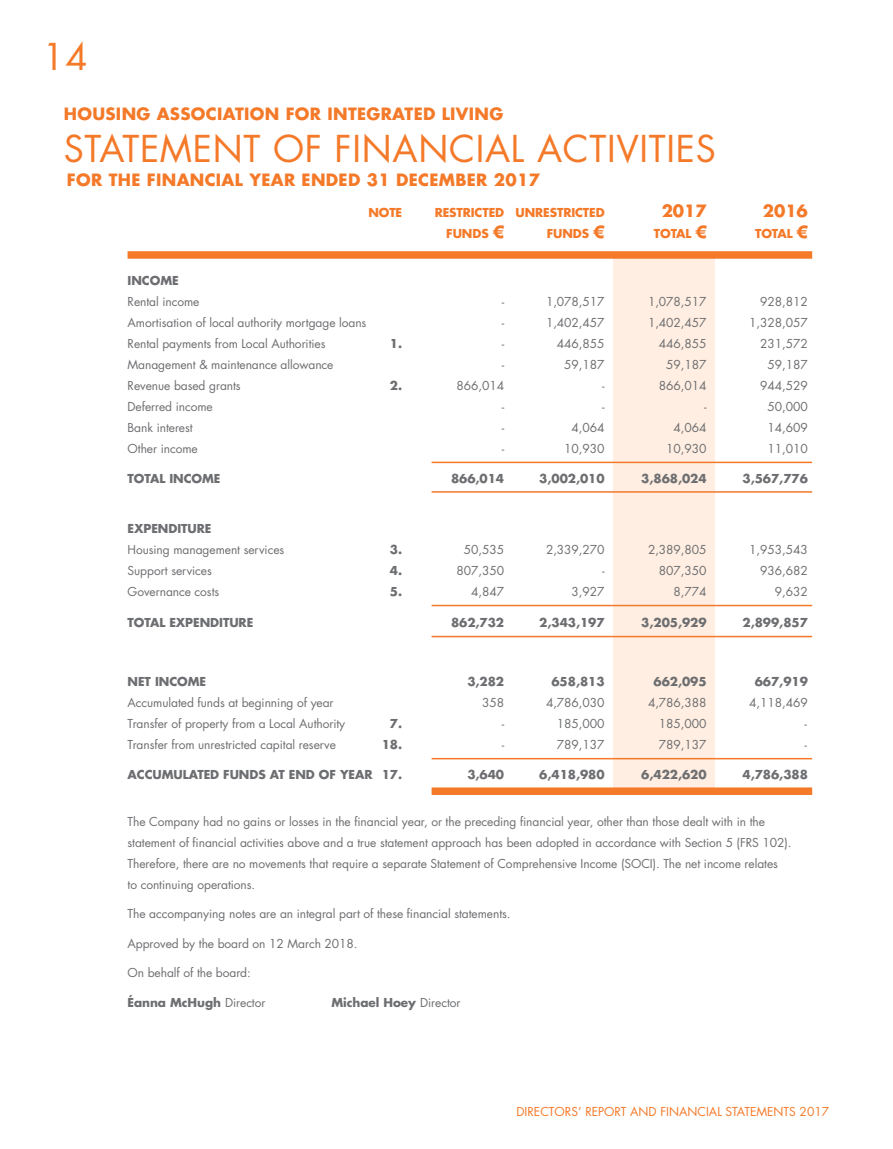
<style>
.page{position:relative;width:893px;height:1149px;background:#fff}
.page>*{position:absolute;margin:0;border:0;box-sizing:border-box;transform-origin:0 0}
.t1{font:36px "Futura LT";color:#f47929}
.t2{font:700 16.5px "Futura LT";letter-spacing:.02em;color:#f47929}
.t3{font:12px/21px "Futura LT";letter-spacing:-.005em;color:#6d6e71}
.t4{font:700 12px "Futura LT";letter-spacing:-.005em;color:#6d6e71}
.t5{font:700 12px "Futura LT";letter-spacing:-.01em;color:#f47929}
.t6{font:12px "Futura LT";color:#f47929}
.s1{font-size:16.5px}
.s2{font-size:12px}
.s3{font-weight:400}
</style>
<div class="page">
<div style="left:613px;top:255px;width:102px;height:535px;background:#ffeee1"></div>
<div style="left:128px;top:251px;width:684px;height:8px;background:#f47929"></div>
<hr style="left:432px;top:461px;width:380px;height:2px;background:#f47929">
<hr style="left:432px;top:491px;width:380px;height:1px;background:#f47929">
<hr style="left:432px;top:604px;width:380px;height:2px;background:#f47929">
<hr style="left:432px;top:635px;width:380px;height:2px;background:#f47929">
<hr style="left:432px;top:757px;width:380px;height:2px;background:#f47929">
<div style="left:432px;top:787px;width:380px;height:7px;background:#f47929"></div>
<h1 class="t1" style="left:43px;top:34px;width:47px">14</h1>
<h2 class="t2" style="left:64px;top:102px;width:441px">HOUSING ASSOCIATION FOR INTEGRATED LIVING</h2>
<h1 class="t1" style="left:64px;top:125px;width:23px">STATEMENT</h1>
<h1 class="t1" style="left:273px;top:125px;width:84px">OF FINANCIAL</h1>
<h1 class="t1" style="left:537px;top:125px;width:20px">ACTI</h1>
<h1 class="t1" style="left:616px;top:125px;width:39px">VITIES</h1>
<h2 class="t2" style="left:67px;top:168px;width:13px">FOR</h2>
<h2 class="t2" style="left:109px;top:168px;width:12px">THE</h2>
<h2 class="t2" style="left:147px;top:168px;width:12px">FINANCIAL</h2>
<h2 class="t2" style="left:249px;top:168px;width:13px">YEAR</h2>
<h2 class="t2" style="left:302px;top:168px;width:13px">ENDED</h2>
<h2 class="t2" style="left:367px;top:168px;width:42px">31 DECEMBER</h2>
<h2 class="t2" style="left:494px;top:168px;width:48px">2017</h2>
<p class="t5" style="left:368px;top:205px;width:56px">NOTE R</p>
<p class="t5" style="left:443px;top:205px;width:163px">ESTRICTED U NRESTRICTED</p>
<h2 class="t2" style="left:662px;top:200px;width:47px">2017</h2>
<h2 class="t2" style="left:763px;top:200px;width:47px">2016</h2>
<p class="t5" style="left:402px;top:226px;width:14px">FUNDS</p>
<p class="t5" style="left:493px;top:226px;width:27px"><span class="s1">€</span> FUNDS</p>
<h2 class="t2" style="left:593px;top:221px;width:41px">€ <span class="s2">T</span></h2>
<p class="t5" style="left:660px;top:226px;width:75px">OTAL <span class="s1">€</span> T</p>
<p class="t5" style="left:761px;top:226px;width:48px">OTAL <span class="s1">€</span></p>
<p class="t4" style="left:128px;top:272px;width:53px">INCOME</p>
<p class="t3" style="left:128px;top:291px;width:73px">Rental income</p>
<p class="t3" style="left:502px;top:291px;width:4px">-</p>
<p class="t3" style="left:546px;top:291px;width:60px">1,078,517</p>
<p class="t3" style="left:648px;top:291px;width:60px">1,078,517</p>
<p class="t3" style="left:760px;top:291px;width:49px">928,812</p>
<p class="t3" style="left:128px;top:312px;width:240px">Amortisation of local authority mortgage loans</p>
<p class="t3" style="left:502px;top:312px;width:4px">-</p>
<p class="t3" style="left:546px;top:312px;width:60px">1,402,457</p>
<p class="t3" style="left:648px;top:312px;width:60px">1,402,457</p>
<p class="t3" style="left:749px;top:312px;width:60px">1,328,057</p>
<p class="t3" style="left:128px;top:333px;width:199px">Rental payments from Local Authorities</p>
<p class="t4" style="left:390px;top:335px;width:14px">1.</p>
<p class="t3" style="left:502px;top:333px;width:4px">-</p>
<p class="t3" style="left:557px;top:333px;width:49px">446,855</p>
<p class="t3" style="left:659px;top:333px;width:49px">446,855</p>
<p class="t3" style="left:760px;top:333px;width:49px">231,572</p>
<p class="t3" style="left:128px;top:354px;width:207px">Management &amp; maintenance allowance</p>
<p class="t3" style="left:502px;top:354px;width:4px">-</p>
<p class="t3" style="left:564px;top:354px;width:42px">59,187</p>
<p class="t3" style="left:666px;top:354px;width:42px">59,187</p>
<p class="t3" style="left:768px;top:354px;width:42px">59,187</p>
<p class="t3" style="left:128px;top:375px;width:115px">Revenue based grants</p>
<p class="t4" style="left:390px;top:377px;width:14px">2.</p>
<p class="t3" style="left:456px;top:375px;width:49px">866,014</p>
<p class="t3" style="left:602px;top:375px;width:4px">-</p>
<p class="t3" style="left:659px;top:375px;width:49px">866,014</p>
<p class="t3" style="left:760px;top:375px;width:49px">944,529</p>
<p class="t3" style="left:128px;top:396px;width:87px">Deferred income</p>
<p class="t3" style="left:502px;top:396px;width:4px">-</p>
<p class="t3" style="left:602px;top:396px;width:4px">-</p>
<p class="t3" style="left:704px;top:396px;width:4px">-</p>
<p class="t3" style="left:768px;top:396px;width:42px">50,000</p>
<p class="t3" style="left:128px;top:417px;width:67px">Bank interest</p>
<p class="t3" style="left:502px;top:417px;width:4px">-</p>
<p class="t3" style="left:572px;top:417px;width:35px">4,064</p>
<p class="t3" style="left:674px;top:417px;width:35px">4,064</p>
<p class="t3" style="left:768px;top:417px;width:42px">14,609</p>
<p class="t3" style="left:128px;top:438px;width:72px">Other income</p>
<p class="t3" style="left:502px;top:438px;width:4px">-</p>
<p class="t3" style="left:564px;top:438px;width:42px">10,930</p>
<p class="t3" style="left:666px;top:438px;width:42px">10,930</p>
<p class="t3" style="left:768px;top:438px;width:42px">11,010</p>
<p class="t4" style="left:128px;top:470px;width:94px">TOTAL INCOME</p>
<p class="t4" style="left:451px;top:470px;width:55px">866,014</p>
<p class="t4" style="left:539px;top:470px;width:67px">3,002,010</p>
<p class="t4" style="left:641px;top:470px;width:67px">3,868,024</p>
<p class="t4" style="left:742px;top:470px;width:67px">3,567,776</p>
<p class="t4" style="left:128px;top:520px;width:85px">EXPENDITURE</p>
<p class="t3" style="left:128px;top:539px;width:158px">Housing management services</p>
<p class="t4" style="left:390px;top:541px;width:14px">3.</p>
<p class="t3" style="left:464px;top:539px;width:42px">50,535</p>
<p class="t3" style="left:546px;top:539px;width:60px">2,339,270</p>
<p class="t3" style="left:648px;top:539px;width:60px">2,389,805</p>
<p class="t3" style="left:749px;top:539px;width:60px">1,953,543</p>
<p class="t3" style="left:128px;top:560px;width:86px">Support services</p>
<p class="t4" style="left:390px;top:562px;width:14px">4.</p>
<p class="t3" style="left:456px;top:560px;width:49px">807,350</p>
<p class="t3" style="left:602px;top:560px;width:4px">-</p>
<p class="t3" style="left:659px;top:560px;width:49px">807,350</p>
<p class="t3" style="left:760px;top:560px;width:49px">936,682</p>
<p class="t3" style="left:128px;top:581px;width:93px">Governance costs</p>
<p class="t4" style="left:390px;top:583px;width:14px">5.</p>
<p class="t3" style="left:471px;top:581px;width:35px">4,847</p>
<p class="t3" style="left:572px;top:581px;width:35px">3,927</p>
<p class="t3" style="left:674px;top:581px;width:35px">8,774</p>
<p class="t3" style="left:775px;top:581px;width:35px">9,632</p>
<p class="t4" style="left:128px;top:614px;width:127px">TOTAL EXPENDITURE</p>
<p class="t4" style="left:451px;top:614px;width:55px">862,732</p>
<p class="t4" style="left:539px;top:614px;width:67px">2,343,197</p>
<p class="t4" style="left:641px;top:614px;width:67px">3,205,929</p>
<p class="t4" style="left:742px;top:614px;width:67px">2,899,857</p>
<p class="t4" style="left:128px;top:673px;width:80px">NET INCOME</p>
<p class="t4" style="left:467px;top:673px;width:38px">3,282</p>
<p class="t4" style="left:551px;top:673px;width:55px">658,813</p>
<p class="t4" style="left:653px;top:673px;width:55px">662,095</p>
<p class="t4" style="left:755px;top:673px;width:55px">667,919</p>
<p class="t3" style="left:128px;top:692px;width:208px">Accumulated funds at beginning of year</p>
<p class="t3" style="left:482px;top:692px;width:24px">358</p>
<p class="t3" style="left:546px;top:692px;width:60px">4,786,030</p>
<p class="t3" style="left:648px;top:692px;width:60px">4,786,388</p>
<p class="t3" style="left:749px;top:692px;width:60px">4,118,469</p>
<p class="t3" style="left:128px;top:713px;width:219px">Transfer of property from a Local Authority</p>
<p class="t4" style="left:390px;top:715px;width:14px">7.</p>
<p class="t3" style="left:502px;top:713px;width:4px">-</p>
<p class="t3" style="left:557px;top:713px;width:49px">185,000</p>
<p class="t3" style="left:659px;top:713px;width:49px">185,000</p>
<p class="t3" style="left:805px;top:713px;width:4px">-</p>
<p class="t3" style="left:128px;top:734px;width:210px">Transfer from unrestricted capital reserve</p>
<p class="t4" style="left:382px;top:736px;width:22px">18.</p>
<p class="t3" style="left:502px;top:734px;width:4px">-</p>
<p class="t3" style="left:557px;top:734px;width:49px">789,137</p>
<p class="t3" style="left:659px;top:734px;width:49px">789,137</p>
<p class="t3" style="left:805px;top:734px;width:4px">-</p>
<p class="t4" style="left:128px;top:766px;width:276px">ACCUMULATED FUNDS AT END OF YEAR 17.</p>
<p class="t4" style="left:467px;top:766px;width:38px">3,640</p>
<p class="t4" style="left:539px;top:766px;width:67px">6,418,980</p>
<p class="t4" style="left:641px;top:766px;width:67px">6,422,620</p>
<p class="t4" style="left:742px;top:766px;width:67px">4,786,388</p>
<p class="t3" style="left:128px;top:810px;width:639px">The Company had no gains or losses in the financial year, or the preceding financial year, other than those dealt with in the statement of financial activities above and a true statement approach has been adopted in accordance with Section 5 (FRS</p>
<p class="t3" style="left:762px;top:831px;width:31px">102).</p>
<p class="t3" style="left:128px;top:852px;width:505px">Therefore, there are no movements that require a separate Statement of Comprehensive I ncome (SOCI</p>
<p class="t3" style="left:653px;top:852px;width:127px">). The net income relates</p>
<p class="t3" style="left:128px;top:873px;width:129px">to continuing operations.</p>
<p class="t3" style="left:128px;top:903px;width:385px">The accompanying notes are an integral part of these financial statements.</p>
<p class="t3" style="left:128px;top:932px;width:232px">Approved by the board on 12 March 2018.</p>
<p class="t3" style="left:128px;top:962px;width:125px">On behalf of the board:</p>
<p class="t4" style="left:128px;top:994px;width:139px">ÉANNA MCHUGH <span class="s3">Director</span></p>
<p class="t4" style="left:332px;top:994px;width:130px">MICHAEL HOEY <span class="s3">Director</span></p>
<p class="t6" style="left:516px;top:1103px;width:314px">Directors’ report and financial statements 2017</p>
</div>
